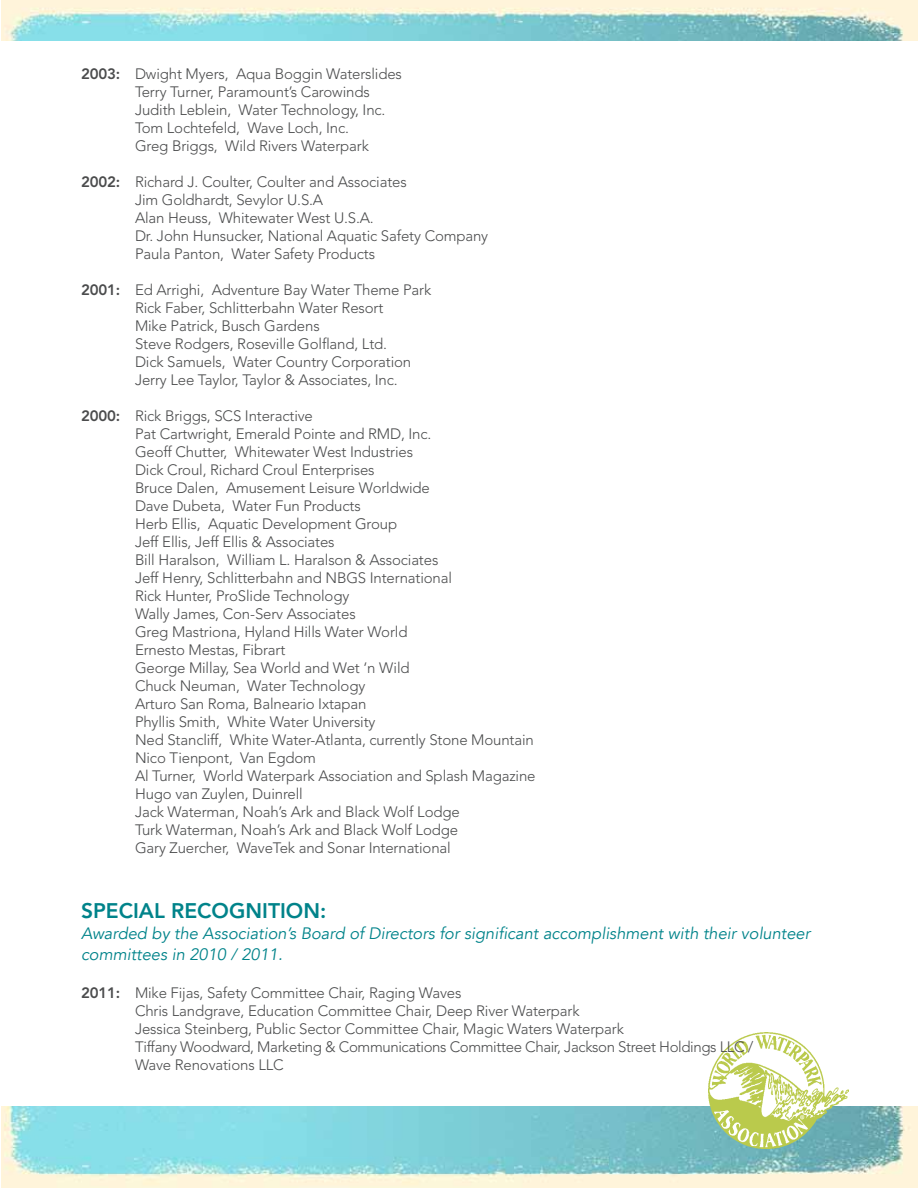
<style>
.page{position:relative;width:918px;height:1188px;background:#fff}
.page>*{position:absolute;margin:0;border:0;box-sizing:border-box;transform-origin:0 0}
.t1{font:800 21px "Avenir LT Std";color:#00838a}
.t2{font:italic 16.5px/21px "Avenir";color:#00838a}
.t3{font:300 15px/18px "Avenir LT Std";letter-spacing:-.01em;color:#4b4c4d}
.s1{font-weight:800}
</style>
<div class="page">
<img style="left:1px;top:1107px;width:917px;height:81px">
<img style="left:1px;top:0;width:917px;height:41px">
<img style="left:709px;top:1032px;width:140px;height:116px">
<p class="t3" style="left:135px;top:65px;width:269px;text-indent:-54px"><span class="s1">2003:</span> Dwight Myers, Aqua Boggin Waterslides Terry Turner, Paramount’s Carowinds Judith Leblein, Water Technology, Inc.<br>Tom Lochtefeld, Wave Loch, Inc.<br>Greg Briggs, Wild Rivers Waterpark</p>
<p class="t3" style="left:135px;top:173px;width:355px;text-indent:-54px"><span class="s1">2002:</span> Richard J. Coulter, Coulter and Associates<br>Jim Goldhardt, Sevylor U.S.A<br>Alan Heuss, Whitewater West U.S.A.<br>Dr. John Hunsucker, National Aquatic Safety Company Paula Panton, Water Safety Products</p>
<p class="t3" style="left:135px;top:281px;width:298px;text-indent:-54px"><span class="s1">2001:</span> Ed Arrighi, Adventure Bay Water Theme Park Rick Faber, Schlitterbahn Water Resort<br>Mike Patrick, Busch Gardens<br>Steve Rodgers, Roseville Golfland, Ltd.<br>Dick Samuels, Water Country Corporation Jerry Lee Taylor, Taylor &amp; Associates, Inc.</p>
<p class="t3" style="left:135px;top:407px;width:402px;text-indent:-54px"><span class="s1">2000:</span> Rick Briggs, SCS Interactive<br>Pat Cartwright, Emerald Pointe and RMD, Inc.<br>Geoff Chutter, Whitewater West Industries<br>Dick Croul, Richard Croul Enterprises<br>Bruce Dalen, Amusement Leisure Worldwide<br>Dave Dubeta, Water Fun Products<br>Herb Ellis, Aquatic Development Group<br>Jeff Ellis, Jeff Ellis &amp; Associates<br>Bill Haralson, William L. Haralson &amp; Associates<br>Jeff Henry, Schlitterbahn and NBGS International<br>Rick Hunter, ProSlide Technology<br>Wally James, Con-Serv Associates<br>Greg Mastriona, Hyland Hills Water World<br>Ernesto Mestas, Fibrart<br>George Millay, Sea World and Wet ‘n Wild<br>Chuck Neuman, Water Technology<br>Arturo San Roma, Balneario Ixtapan<br>Phyllis Smith, White Water University<br>Ned Stancliff, White Water-Atlanta, currently Stone Mountain Nico Tienpont, Van Egdom<br>Al Turner, World Waterpark Association and Splash Magazine Hugo van Zuylen, Duinrell<br>Jack Waterman, Noah’s Ark and Black Wolf Lodge<br>Turk Waterman, Noah’s Ark and Black Wolf Lodge<br>Gary Zuercher, WaveTek and Sonar International</p>
<h1 class="t1" style="left:81px;top:898px;width:247px">SPECIAL RECOGNITION:</h1>
<p class="t2" style="left:81px;top:923px;width:731px">Awarded by the Association’s Board of Directors for significant accomplishment with their volunteer committees in 2010 / 2011.</p>
<p class="t3" style="left:135px;top:984px;width:620px;text-indent:-54px"><span class="s1">2011:</span> Mike Fijas, Safety Committee Chair, Raging Waves<br>Chris Landgrave, Education Committee Chair, Deep River Waterpark<br>Jessica Steinberg, Public Sector Committee Chair, Magic Waters Waterpark<br>Tiffany Woodward, Marketing &amp; Communications Committee Chair, Jackson Street Holdings LLC / Wave Renovations LLC</p>
</div>
